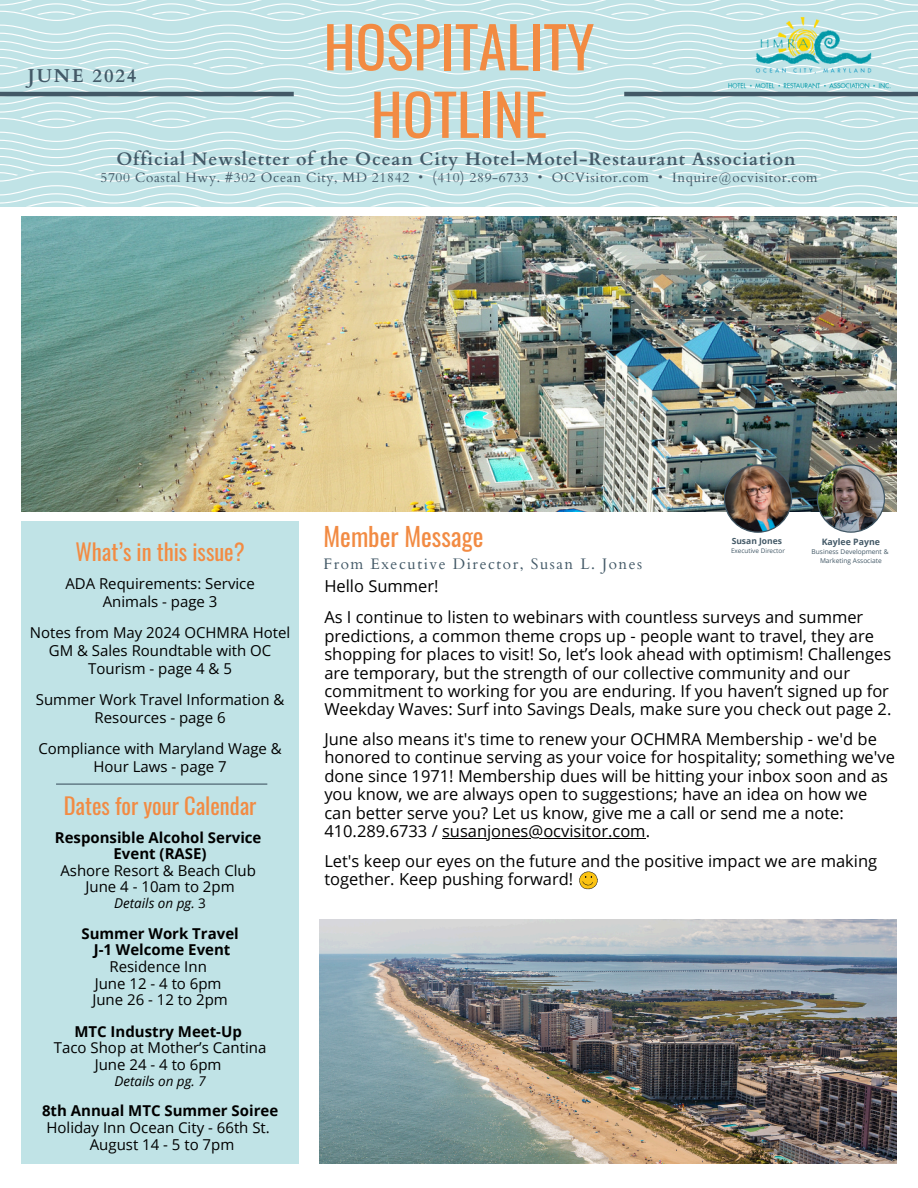
<style>
.page{position:relative;width:918px;height:1188px;background:#fff}
.page>*{position:absolute;margin:0;border:0;box-sizing:border-box;transform-origin:0 0}
.t1{font:57.15px/67.5px "Oswald";color:#f28b43;text-align:center}
.t2{font:25.5px "Oswald";color:#f28b43}
.t3{font:22.5px "Oswald";color:#f28b43}
.t4{font:700 18.75px "Cardo";letter-spacing:.1em;color:#435967}
.t5{font:700 18px "Cardo";letter-spacing:.05em;color:#435967}
.t6{font:16.5px/18.3px "Open Sans";color:#000}
.t7{font:15.3px "Cardo";letter-spacing:.1em;color:#435967}
.t8{font:15px/16.6px "Open Sans";color:#000;text-align:center}
.t9{font:700 15px/16.6px "Open Sans";color:#000;text-align:center}
.t10{font:13.5px "Cardo";letter-spacing:.05em;color:#435967}
.t11{font:italic 13.5px "Open Sans";color:#000}
.t12{font:700 8.85px "Open Sans";color:#435967}
.t13{font:700 8.55px "Open Sans";color:#435967}
.t14{font:6.6px "Open Sans";color:#435967}
.t15{font:6.45px "Open Sans";color:#435967}
.s1{font-weight:700}
.s2{font-style:normal}
.s3{font-weight:400}
</style>
<div class="page">
<svg style="left:0;top:0;width:918px;height:207px;background:#c7e6e8"></svg>
<hr style="left:0;top:92px;width:294px;height:4px;background:#435967">
<hr style="left:624px;top:92px;width:294px;height:4px;background:#435967">
<img style="left:21px;top:217px;width:876px;height:294px">
<div style="left:21px;top:521px;width:278px;height:643px;background:#c0e3e6"></div>
<hr style="left:442px;top:838px;width:204px;height:1px;background:#000">
<img style="left:729px;top:17px;width:162px;height:72px">
<hr style="left:56px;top:784px;width:211px;height:1px;background:#435967">
<img style="left:724px;top:464px;width:68px;height:69px">
<img style="left:817px;top:464px;width:68px;height:69px">
<svg style="left:579px;top:871px;width:19px;height:18px"></svg>
<img style="left:320px;top:920px;width:577px;height:244px">
<p class="t1" style="left:324px;top:11px;width:272px">HOSPITALITY<br>HOTLINE</p>
<p class="t5" style="left:116px;top:147px;width:681px">Official Newsletter of the Ocean City Hotel-Motel-Restaurant Association</p>
<h3 class="t10" style="left:100px;top:168px;width:719px">5700 Coastal Hwy. #302 Ocean City, MD 21842 • (410) 289-6733 • OCVisitor.com • Inquire@ocvisitor.com</h3>
<h6 class="t4" style="left:28px;top:64px;width:110px">JUNE 2024</h6>
<h6 class="t3" style="left:76px;top:534px;width:171px">What’s in this issue?</h6>
<h6 class="t8" style="left:65px;top:574px;width:191px;line-height:18px">ADA Requirements: Service<br>Animals - page 3</h6>
<h6 class="t8" style="left:30px;top:623px;width:262px;line-height:18px">Notes from May 2024 OCHMRA Hotel<br>GM &amp; Sales Roundtable with OC<br>Tourism - page 4 &amp; 5</h6>
<h2 class="t8" style="left:36px;top:690px;width:250px;line-height:18px">Summer Work Travel Information &amp;<br>Resources - page 6</h2>
<p class="t8" style="left:38px;top:739px;width:245px;line-height:18px">Compliance with Maryland Wage &amp;<br>Hour Laws - page 7</p>
<h6 class="t3" style="left:64px;top:788px;width:194px">Dates for your Calendar</h6>
<h6 class="t8" style="left:55px;top:828px;width:208px"><span class="s1">Responsible Alcohol Service<br>Event (RASE)<br></span>Ashore Resort &amp; Beach Club<br>June 4 - 10am to 2pm</h6>
<h6 class="t11" style="left:114px;top:894px;width:93px">Details on pg. <span class="s2">3</span></h6>
<h3 class="t9" style="left:81px;top:925px;width:159px">Summer Work Travel<br>J-1 Welcome Event<br><span class="s3">Residence Inn<br>June 12 - 4 to 6pm</span></h3>
<h6 class="t9" style="left:74px;top:984px;width:169px;line-height:31.5px"><span class="s3">June 26 - 12 to 2pm<br></span>MTC Industry Meet-Up</h6>
<h6 class="t8" style="left:54px;top:1039px;width:214px">Taco Shop at Mother’s Cantina<br>June 24 - 4 to 6pm</h6>
<h6 class="t11" style="left:114px;top:1071px;width:93px">Details on pg. 7</h6>
<h6 class="t8" style="left:42px;top:1102px;width:238px;text-align:left"><span class="s1">8th Annual MTC Summer Soiree<br></span>Holiday Inn Ocean City - 66th St.</h6>
<h6 class="t8" style="left:90px;top:1136px;width:146px">August 14 - 5 to 7pm</h6>
<h6 class="t2" style="left:324px;top:517px;width:161px">Member Message</h6>
<p class="t7" style="left:324px;top:554px;width:320px">From Executive Director, Susan L. Jones</p>
<p class="t13" style="left:732px;top:535px;width:52px">Susan Jones</p>
<p class="t15" style="left:731px;top:547px;width:55px">Executive Director</p>
<p class="t12" style="left:822px;top:535px;width:60px">Kaylee Payne</p>
<p class="t14" style="left:812px;top:547px;width:78px">Business Development &amp;</p>
<p class="t14" style="left:820px;top:556px;width:63px">Marketing Associate</p>
<p class="t6" style="left:324px;top:576px;width:116px">Hello Summer!</p>
<p class="t6" style="left:324px;top:608px;width:569px">As I continue to listen to webinars with countless surveys and summer predictions, a common theme crops up - people want to travel, they are shopping for places to visit! So, let’s look ahead with optimism! Challenges are temporary, but the strength of our collective community and our commitment to working for you are enduring. If you haven’t signed up for Weekday Waves: Surf into Savings Deals, make sure you check out page 2.</p>
<p class="t6" style="left:324px;top:730px;width:572px">June also means it's time to renew your OCHMRA Membership - we'd be honored to continue serving as your voice for hospitality; something we've done since 1971! Membership dues will be hitting your inbox soon and as you know, we are always open to suggestions; have an idea on how we can better serve you? Let us know, give me a call or send me a note:<br>410.289.6733 / susanjones@ocvisitor.com.</p>
<h1 class="t6" style="left:324px;top:851px;width:554px">Let's keep our eyes on the future and the positive impact we are making together. Keep pushing forward!</h1>
</div>
